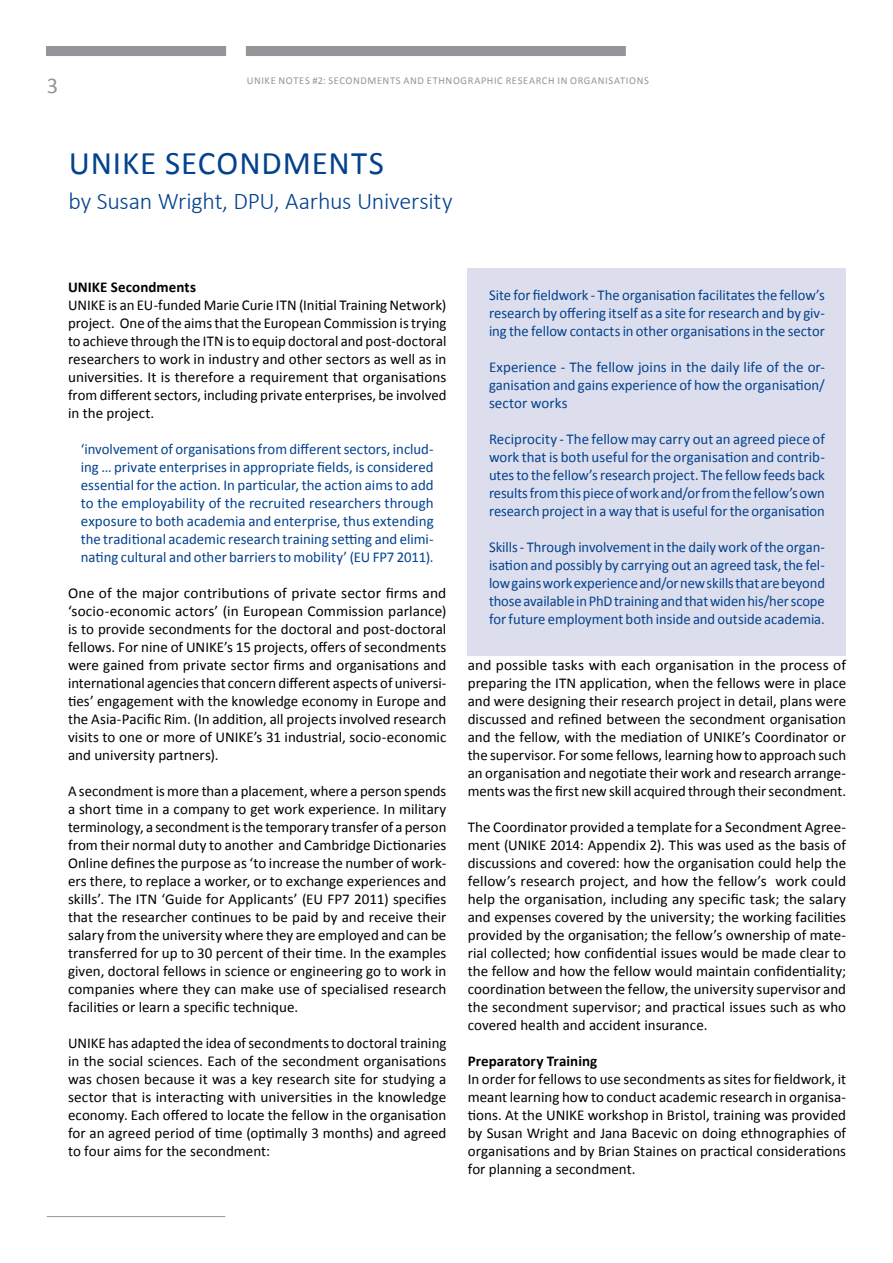
<style>
.page{position:relative;width:893px;height:1263px;background:#fff}
.page>*{position:absolute;margin:0;border:0;box-sizing:border-box;transform-origin:0 0}
.t1{font:33px "Calibri";letter-spacing:.03em;color:#03428e}
.t2{font:300 24px "Calibri";letter-spacing:-.01em;color:#03428e}
.t3{font:22.5px "Calibri";color:#939598}
.t4{font:15px/18px "Calibri";color:#000;text-align:justify}
.t5{font:15px/18px "Calibri";letter-spacing:-.005em;color:#03428e;text-align:justify}
.t6{font:700 15px "Calibri";letter-spacing:.005em;color:#000}
.t7{font:10.5px "Calibri";letter-spacing:.055em;color:#939598}
</style>
<div class="page">
<hr style="left:47px;top:1216px;width:178px;height:1px;background:#939598">
<div style="left:46px;top:46px;width:180px;height:10px;background:#939598"></div>
<div style="left:246px;top:46px;width:380px;height:10px;background:#939598"></div>
<div style="left:468px;top:268px;width:378px;height:387px;background:#dcdeed"></div>
<h3 class="t3" style="left:47px;top:72px;width:13px">3</h3>
<p class="t7" style="left:247px;top:74px;width:46px">UNIKE Note</p>
<p class="t7" style="left:305px;top:74px;width:32px">s #2: Secondment</p>
<p class="t7" style="left:396px;top:74px;width:16px">s and</p>
<p class="t7" style="left:427px;top:74px;width:194px">Ethnographic Research in Organisation</p>
<p class="t7" style="left:644px;top:74px;width:6px">s</p>
<h1 class="t1" style="left:69px;top:142px;width:317px">UNI KE SECONDM ENTS</h1>
<h2 class="t2" style="left:69px;top:186px;width:385px">by Susan Wright, DPU, Aarhus University</h2>
<p class="t6" style="left:68px;top:277px;width:129px">UNIKE Secondments</p>
<p class="t4" style="left:68px;top:296px;width:380px">UNIKE is an EU-funded Marie Curie ITN (Initial Training Network) project. One of the aims that the European Commission is trying to achieve through the ITN is to equip doctoral and post-doctoral researchers to work in industry and other sectors as well as in universities. It is therefore a requirement that organisations from different sectors, including private enterprises, be involved in the project.</p>
<p class="t5" style="left:81px;top:440px;width:354px">‘involvement of organisations from different sectors, includ&shy;ing … private enterprises in appropriate fields, is considered essential for the action. In particular, the action aims to add to the employability of the recruited researchers through exposure to both academia and enterprise, thus extending the traditional academic research training setting and elimi&shy;nating cultural and other barriers to mobility’ (EU FP7 2011).</p>
<p class="t4" style="left:68px;top:584px;width:380px">One of the major contributions of private sector firms and ‘socio-economic actors’ (in European Commission parlance) is to provide secondments for the doctoral and post-doctoral fellows. For nine of UNIKE’s 15 projects, offers of secondments were gained from private sector firms and organisations and international agencies that concern different aspects of universi&shy;ties’ engagement with the knowledge economy in Europe and the Asia-Pacific Rim. (In addition, all projects involved research visits to one or more of UNIKE’s 31 industrial, socio-economic and university partners).</p>
<p class="t4" style="left:68px;top:782px;width:380px">A secondment is more than a placement, where a person spends a short time in a company to get work experience. In military terminology, a secondment is the temporary transfer of a person from their normal duty to another and Cambridge Dictionaries Online defines the purpose as ‘to increase the number of work&shy;ers there, to replace a worker, or to exchange experiences and skills’. The ITN ‘Guide for Applicants’ (EU FP7 2011) specifies that the researcher continues to be paid by and receive their salary from the university where they are employed and can be transferred for up to 30 percent of their time. In the examples given, doctoral fellows in science or engineering go to work in companies where they can make use of specialised research facilities or learn a specific technique.</p>
<p class="t4" style="left:68px;top:1034px;width:380px">UNIKE has adapted the idea of secondments to doctoral training in the social sciences. Each of the secondment organisations was chosen because it was a key research site for studying a sector that is interacting with universities in the knowledge economy. Each offered to locate the fellow in the organisation for an agreed period of time (optimally 3 months) and agreed to four aims for the secondment:</p>
<p class="t5" style="left:489px;top:286px;width:337px">Site for fieldwork - The organisation facilitates the fellow’s research by offering itself as a site for research and by giv&shy;ing the fellow contacts in other organisations in the sector</p>
<p class="t5" style="left:489px;top:358px;width:337px">Experience - The fellow joins in the daily life of the or&shy;ganisation and gains experience of how the organisation/ sector works</p>
<p class="t5" style="left:489px;top:430px;width:337px">Reciprocity - The fellow may carry out an agreed piece of work that is both useful for the organisation and contrib&shy;utes to the fellow’s research project. The fellow feeds back results from this piece of work and/or from the fellow’s own research project in a way that is useful for the organisation</p>
<p class="t5" style="left:489px;top:538px;width:337px">Skills - Through involvement in the daily work of the organ&shy;isation and possibly by carrying out an agreed task, the fel&shy;low gains work experience and/or new skills that are beyond those available in PhD training and that widen his/her scope for future employment both inside and outside academia.</p>
<p class="t4" style="left:468px;top:656px;width:380px">and possible tasks with each organisation in the process of preparing the ITN application, when the fellows were in place and were designing their research project in detail, plans were discussed and refined between the secondment organisation and the fellow, with the mediation of UNIKE’s Coordinator or the supervisor. For some fellows, learning how to approach such an organisation and negotiate their work and research arrange&shy;ments was the first new skill acquired through their secondment.</p>
<p class="t4" style="left:468px;top:818px;width:380px">The Coordinator provided a template for a Secondment Agree&shy;ment (UNIKE 2014: Appendix 2). This was used as the basis of discussions and covered: how the organisation could help the fellow’s research project, and how the fellow’s work could help the organisation, including any specific task; the salary and expenses covered by the university; the working facilities provided by the organisation; the fellow’s ownership of mate&shy;rial collected; how confidential issues would be made clear to the fellow and how the fellow would maintain confidentiality; coordination between the fellow, the university supervisor and the secondment supervisor; and practical issues such as who covered health and accident insurance.</p>
<p class="t6" style="left:468px;top:1051px;width:131px">Preparatory Training</p>
<p class="t4" style="left:468px;top:1070px;width:380px">In order for fellows to use secondments as sites for fieldwork, it meant learning how to conduct academic research in organisa&shy;tions. At the UNIKE workshop in Bristol, training was provided by Susan Wright and Jana Bacevic on doing ethnographies of organisations and by Brian Staines on practical considerations for planning a secondment.</p>
</div>
